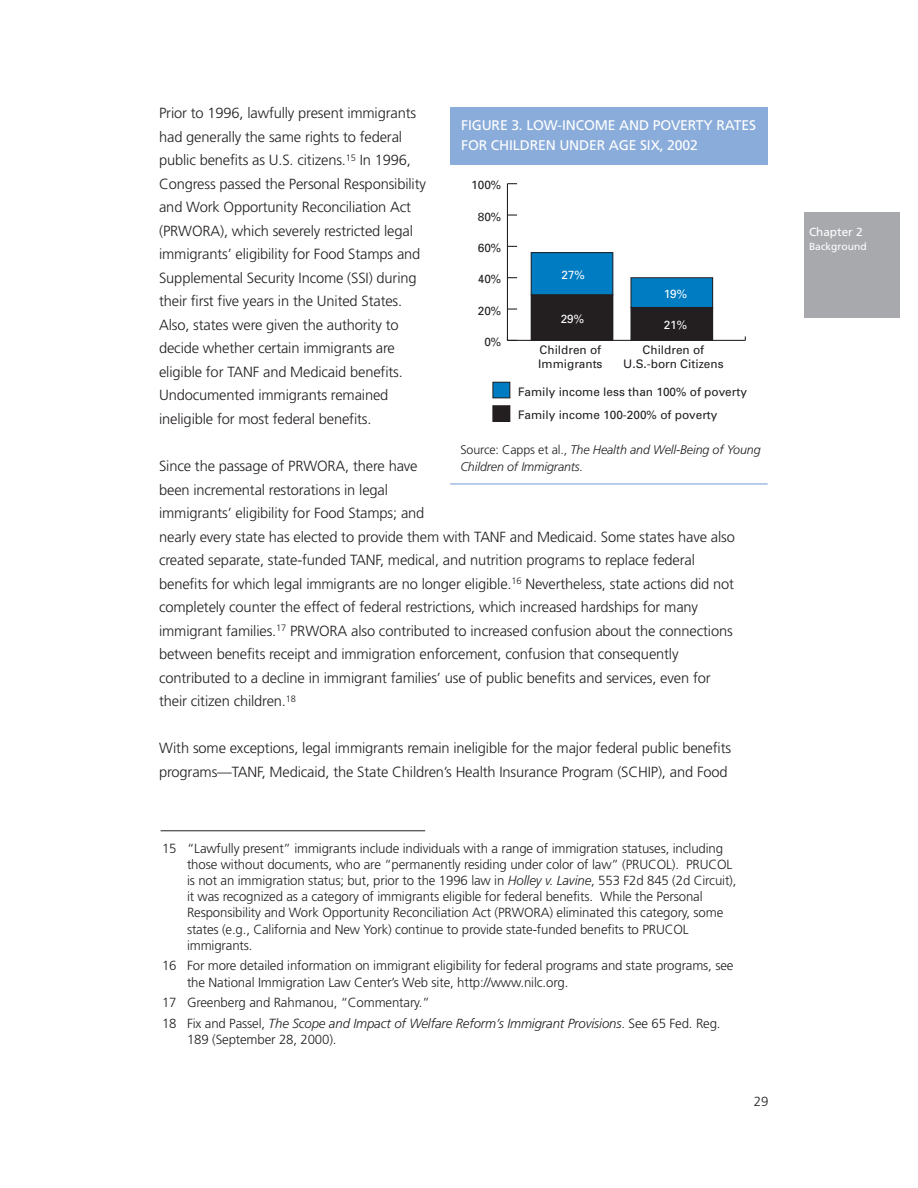
<style>
.page{position:relative;width:918px;height:1188px;background:#fff}
.page>*{position:absolute;margin:0;border:0;box-sizing:border-box;transform-origin:0 0}
.t1{font:300 14.7px/23.5px "Frutiger";letter-spacing:-.01em;color:#231f20}
.t2{font:13.95px/20.5px "Frutiger";letter-spacing:-.01em;color:#fff}
.t3{font:300 13.2px/16.2px "Frutiger";letter-spacing:-.01em;color:#231f20}
.t4{font:italic 300 12.45px/17.7px "Frutiger";letter-spacing:-.01em;color:#231f20}
.t5{font:11.85px/14.1px "Univers";color:#231f20}
.t6{font:11.85px "Univers";color:#fff}
.t7{font:11.7px "Frutiger";color:#fff}
.t8{font:10.35px "Frutiger";color:#fff}
.s1{font-style:normal}
.s2{font-style:italic}
</style>
<div class="page">
<div style="left:805px;top:212px;width:95px;height:106px;background:#a7a9ac"></div>
<hr style="left:507px;top:340px;width:238px;height:1px;background:#231f20">
<hr style="left:507px;top:184px;width:1px;height:156px;background:#231f20">
<svg style="left:508px;top:214px;width:9px;height:2px"></svg>
<div style="left:493px;top:382px;width:17px;height:16px;background:#007cc2"></div>
<div style="left:493px;top:382px;width:17px;height:16px;border:1px solid #231f20"></div>
<div style="left:531px;top:253px;width:82px;height:42px;background:#007cc2"></div>
<div style="left:531px;top:252px;width:82px;height:43px;border:1px solid #231f20"></div>
<div style="left:631px;top:278px;width:82px;height:29px;background:#007cc2"></div>
<div style="left:631px;top:277px;width:82px;height:31px;border:1px solid #231f20"></div>
<div style="left:493px;top:406px;width:17px;height:15px;background:#231f20"></div>
<div style="left:493px;top:405px;width:17px;height:17px;border:1px solid #231f20"></div>
<div style="left:531px;top:295px;width:82px;height:45px;background:#231f20"></div>
<div style="left:631px;top:307px;width:82px;height:33px;background:#231f20"></div>
<div style="left:450px;top:108px;width:318px;height:57px;background:#8aacda"></div>
<hr style="left:450px;top:483px;width:318px;height:2px;background:#9fbae1">
<hr style="left:161px;top:831px;width:264px;height:1px;background:#231f20">
<p class="t1" style="left:159px;top:102px;width:268px">Prior to 1996, lawfully present immigrants had generally the same rights to federal public benefits as U.S. citizens.<sup>15</sup> In 1996, Congress passed the Personal Responsibility and Work Opportunity Reconciliation Act (PRWORA), which severely restricted legal immigrants’ eligibility for Food Stamps and Supplemental Security Income (SSI) during their first five years in the United States.<br>Also, states were given the authority to decide whether certain immigrants are eligible for TANF and Medicaid benefits.<br>Undocumented immigrants remained ineligible for most federal benefits.</p>
<p class="t1" style="left:159px;top:455px;width:577px">Since the passage of PRWORA, there have<br>been incremental restorations in legal<br>immigrants’ eligibility for Food Stamps; and<br>nearly every state has elected to provide them with TANF and Medicaid. Some states have also created separate, state-funded TANF, medical, and nutrition programs to replace federal benefits for which legal immigrants are no longer eligible.<sup>16</sup> Nevertheless, state actions did not completely counter the effect of federal restrictions, which increased hardships for many immigrant families.<sup>17</sup> PRWORA also contributed to increased confusion about the connections between benefits receipt and immigration enforcement, confusion that consequently contributed to a decline in immigrant families’ use of public benefits and services, even for their citizen children.<sup>18</sup></p>
<p class="t1" style="left:159px;top:738px;width:574px">With some exceptions, legal immigrants remain ineligible for the major federal public benefits programs—TANF, Medicaid, the State Children’s Health Insurance Program (SCHIP), and Food</p>
<p class="t2" style="left:461px;top:116px;width:296px">FIGURE 3. LOW-INCOME AND POVERTY RATES<br>FOR CHILDREN UNDER AGE SIX, 2002</p>
<p class="t5" style="left:471px;top:179px;width:32px">100%</p>
<p class="t5" style="left:478px;top:210px;width:25px">80%</p>
<p class="t5" style="left:478px;top:242px;width:25px">60%</p>
<p class="t6" style="left:561px;top:270px;width:25px">27%</p>
<p class="t5" style="left:478px;top:273px;width:25px">40%</p>
<p class="t6" style="left:664px;top:289px;width:25px">19%</p>
<p class="t5" style="left:478px;top:304px;width:25px">20%</p>
<p class="t6" style="left:561px;top:315px;width:25px">29%</p>
<p class="t6" style="left:664px;top:320px;width:25px">21%</p>
<p class="t5" style="left:484px;top:336px;width:19px">0%</p>
<p class="t5" style="left:538px;top:344px;width:66px">Children of<br>Immigrants</p>
<p class="t5" style="left:623px;top:344px;width:102px;text-align:center">Children of<br>U.S.-born Citizens</p>
<p class="t5" style="left:518px;top:381px;width:230px;line-height:23.5px">Family income less than 100% of poverty<br>Family income 100-200% of poverty</p>
<p class="t4" style="left:460px;top:441px;width:302px"><span class="s1">Source: Capps et al.,</span> The Health and Well-Being of Young<br>Children of Immigrants.</p>
<p class="t3" style="left:187px;top:841px;width:551px;text-indent:-25px">15 “Lawfully present” immigrants include individuals with a range of immigration statuses, including those without documents, who are “permanently residing under color of law” (PRUCOL). PRUCOL is not an immigration status; but, prior to the 1996 law in <span class="s2">Holley v. Lavine</span>, 553 F2d 845 (2d Circuit), it was recognized as a category of immigrants eligible for federal benefits. While the Personal Responsibility and Work Opportunity Reconciliation Act (PRWORA) eliminated this category, some states (e.g., California and New York) continue to provide state-funded benefits to PRUCOL immigrants.</p>
<p class="t3" style="left:187px;top:959px;width:548px;text-indent:-25px">16 For more detailed information on immigrant eligibility for federal programs and state programs, see the National Immigration Law Center’s Web site, http://www.nilc.org.</p>
<p class="t3" style="left:162px;top:993px;width:560px;line-height:20.5px">17 Greenberg and Rahmanou, “Commentary.”<br>18 Fix and Passel, <span class="s2">The Scope and Impact of Welfare Reform’s Immigrant Provisions</span>. See 65 Fed. Reg.</p>
<p class="t3" style="left:187px;top:1032px;width:151px">189 (September 28, 2000).</p>
<p class="t3" style="left:754px;top:1095px;width:16px">29</p>
<p class="t7" style="left:809px;top:227px;width:55px">Chapter 2</p>
<p class="t8" style="left:809px;top:242px;width:59px">Background</p>
</div>
